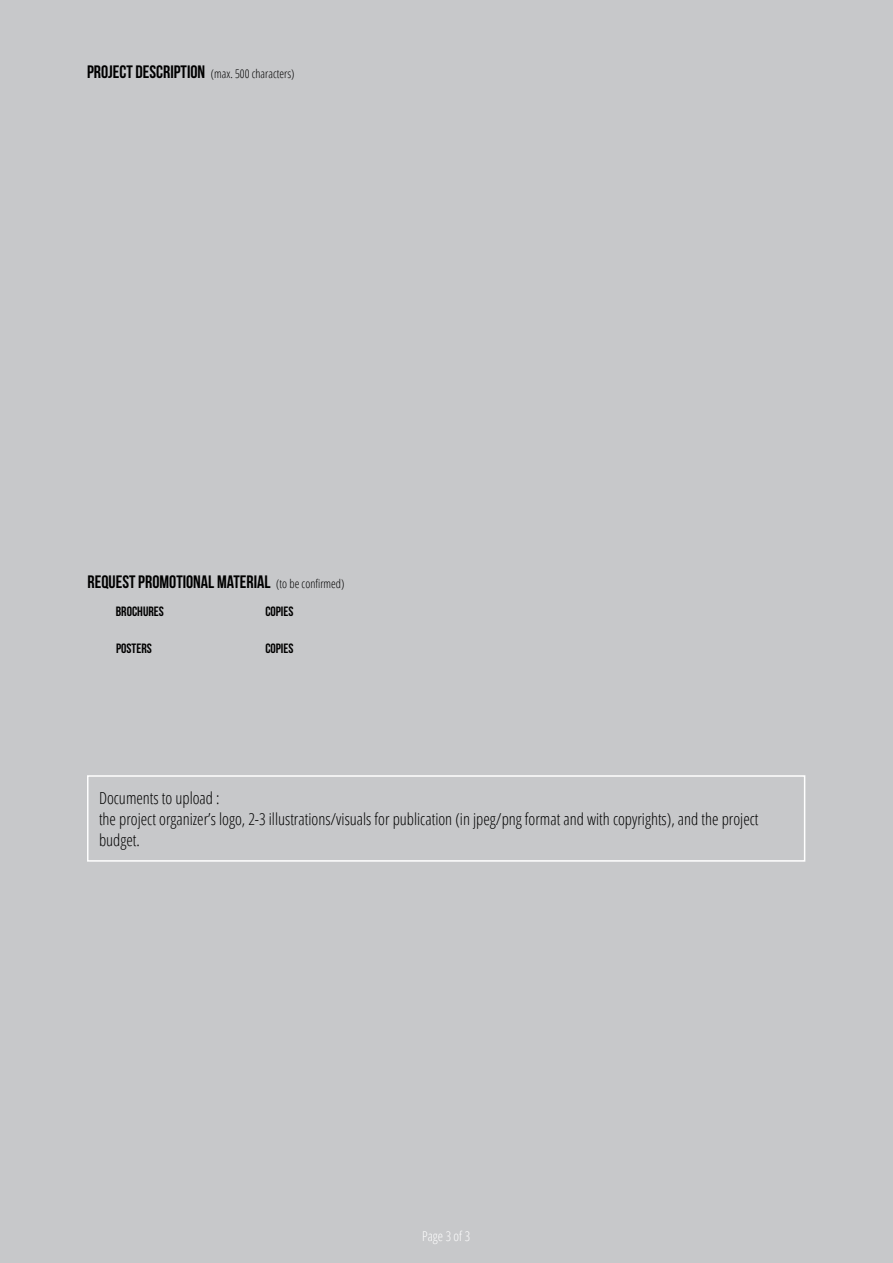
<style>
.page{position:relative;width:893px;height:1263px;background:#c7c8ca}
.page>*{position:absolute;margin:0;border:0;box-sizing:border-box;transform-origin:0 0}
.t1{font:18px "Bebas Neue";color:#000}
.t2{font:300 condensed 16.5px/21px "Open Sans";color:#000}
.t3{font:13.5px "Bebas Neue";color:#000}
.t4{font:300 condensed 13.5px "Open Sans";color:#fff}
.t5{font:300 condensed 12px "Open Sans";color:#000}
.s1{font-family:"Bebas Neue";font-weight:400;font-stretch:normal;font-size:18px}
.s2{font-family:"Open Sans";font-weight:300;font-stretch:condensed;font-size:12px}
</style>
<div class="page">
<div style="left:87px;top:775px;width:718px;height:87px;border:2px solid #fff"></div>
<p class="t5" style="left:87px;top:66px;width:209px"><span class="s1">PROJECT DESCRIPTION</span> (max. 500 characters)</p>
<p class="t1" style="left:88px;top:572px;width:258px">REQUEST PROMOTIONAL MATERIAL <span class="s2">(to be confirmed)</span></p>
<p class="t3" style="left:116px;top:604px;width:50px">BROCHURES</p>
<p class="t3" style="left:265px;top:604px;width:30px">COPIES</p>
<p class="t3" style="left:116px;top:641px;width:37px">POSTERS</p>
<p class="t3" style="left:265px;top:641px;width:30px">COPIES</p>
<p class="t2" style="left:99px;top:787px;width:661px">Documents to upload :<br>the project organizer’s logo, 2-3 illustrations/visuals for publication (in jpeg/png format and with copyrights), and the project budget.</p>
<p class="t4" style="left:422px;top:1226px;width:49px">Page 3 of 3</p>
</div>
